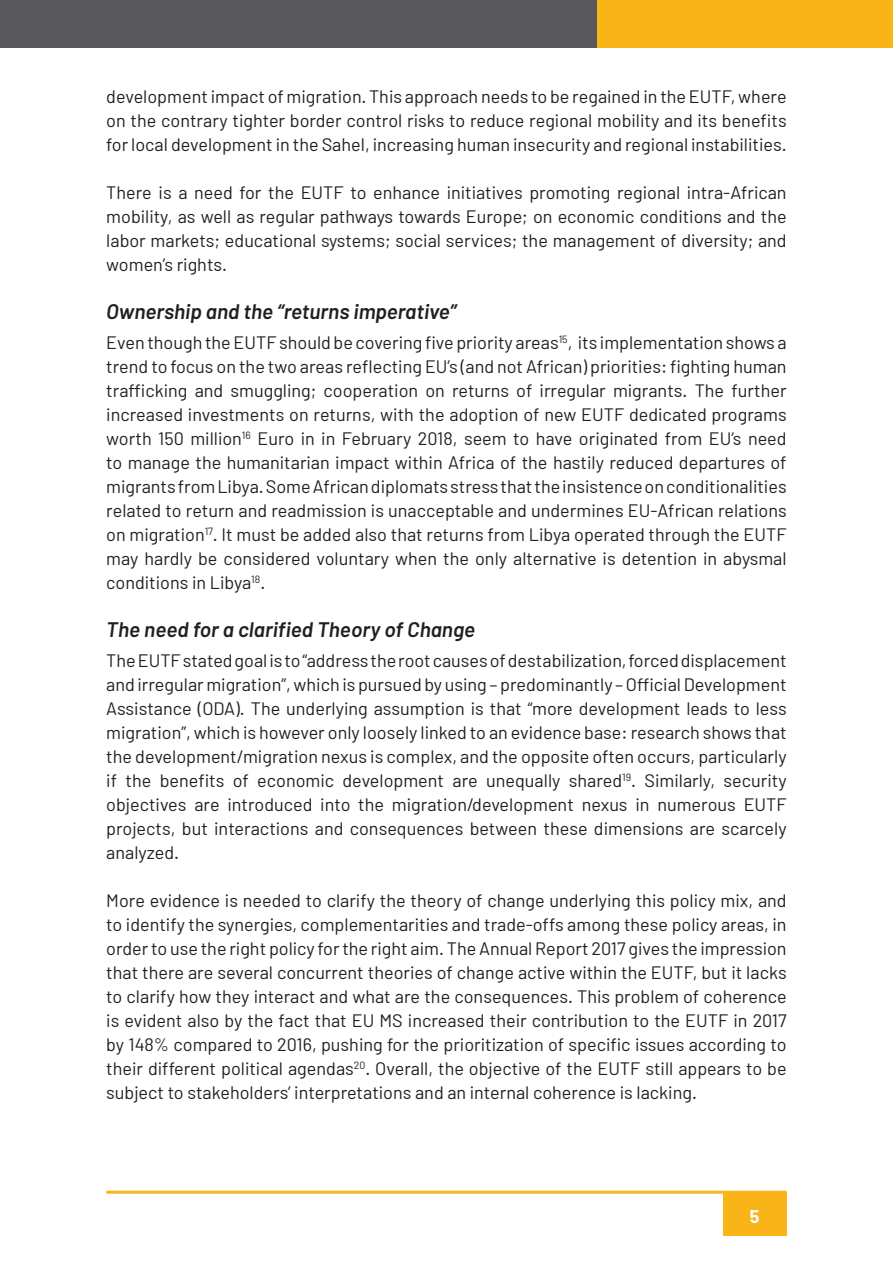
<style>
.page{position:relative;width:893px;height:1263px;background:#fff}
.page>*{position:absolute;margin:0;border:0;box-sizing:border-box;transform-origin:0 0}
.t1{font:italic 600 21px "Barlow";color:#231f20}
.t2{font:18px/24px "Barlow";color:#231f20;text-align:justify}
.t3{font:700 18px "Barlow";color:#fff}
</style>
<div class="page">
<div style="left:596px;top:1px;width:296px;height:47px;background:#f9b517"></div>
<div style="left:0;top:1px;width:596px;height:47px;background:#59585a"></div>
<hr style="left:106px;top:1191px;width:681px;height:3px;background:#f9b517">
<div style="left:723px;top:1192px;width:64px;height:44px;background:#f9b517"></div>
<p class="t2" style="left:106px;top:84px;width:682px">development impact of migration. This approach needs to be regained in the EUTF, where on the contrary tighter border control risks to reduce regional mobility and its benefits for local development in the Sahel, increasing human insecurity and regional instabilities.</p>
<p class="t2" style="left:106px;top:180px;width:682px">There is a need for the EUTF to enhance initiatives promoting regional intra-African mobility, as well as regular pathways towards Europe; on economic conditions and the labor markets; educational systems; social services; the management of diversity; and women’s rights.</p>
<p class="t1" style="left:106px;top:298px;width:352px">Ownership and the “returns imperative”</p>
<p class="t2" style="left:106px;top:330px;width:682px">Even though the EUTF should be covering five priority areas<sup>15</sup>, its implementation shows a trend to focus on the two areas reflecting EU’s (and not African) priorities: fighting human trafficking and smuggling; cooperation on returns of irregular migrants. The further increased investments on returns, with the adoption of new EUTF dedicated programs worth 150 million<sup>16</sup> Euro in in February 2018, seem to have originated from EU’s need to manage the humanitarian impact within Africa of the hastily reduced departures of migrants from Libya. Some African diplomats stress that the insistence on conditionalities related to return and readmission is unacceptable and undermines EU-African relations on migration<sup>17</sup>. It must be added also that returns from Libya operated through the EUTF may hardly be considered voluntary when the only alternative is detention in abysmal conditions in Libya<sup>18</sup>.</p>
<p class="t1" style="left:106px;top:616px;width:370px">The need for a clarified Theory of Change</p>
<p class="t2" style="left:106px;top:648px;width:682px">The EUTF stated goal is to “address the root causes of destabilization, forced displacement and irregular migration”, which is pursued by using – predominantly – Official Development Assistance (ODA). The underlying assumption is that “more development leads to less migration”, which is however only loosely linked to an evidence base: research shows that the development/migration nexus is complex, and the opposite often occurs, particularly if the benefits of economic development are unequally shared<sup>19</sup>. Similarly, security objectives are introduced into the migration/development nexus in numerous EUTF projects, but interactions and consequences between these dimensions are scarcely analyzed.</p>
<p class="t2" style="left:106px;top:888px;width:682px">More evidence is needed to clarify the theory of change underlying this policy mix, and to identify the synergies, complementarities and trade-offs among these policy areas, in order to use the right policy for the right aim. The Annual Report 2017 gives the impression that there are several concurrent theories of change active within the EUTF, but it lacks to clarify how they interact and what are the consequences. This problem of coherence is evident also by the fact that EU MS increased their contribution to the EUTF in 2017 by 148% compared to 2016, pushing for the prioritization of specific issues according to their different political agendas<sup>20</sup>. Overall, the objective of the EUTF still appears to be subject to stakeholders’ interpretations and an internal coherence is lacking.</p>
<p class="t3" style="left:750px;top:1205px;width:11px">5</p>
</div>
